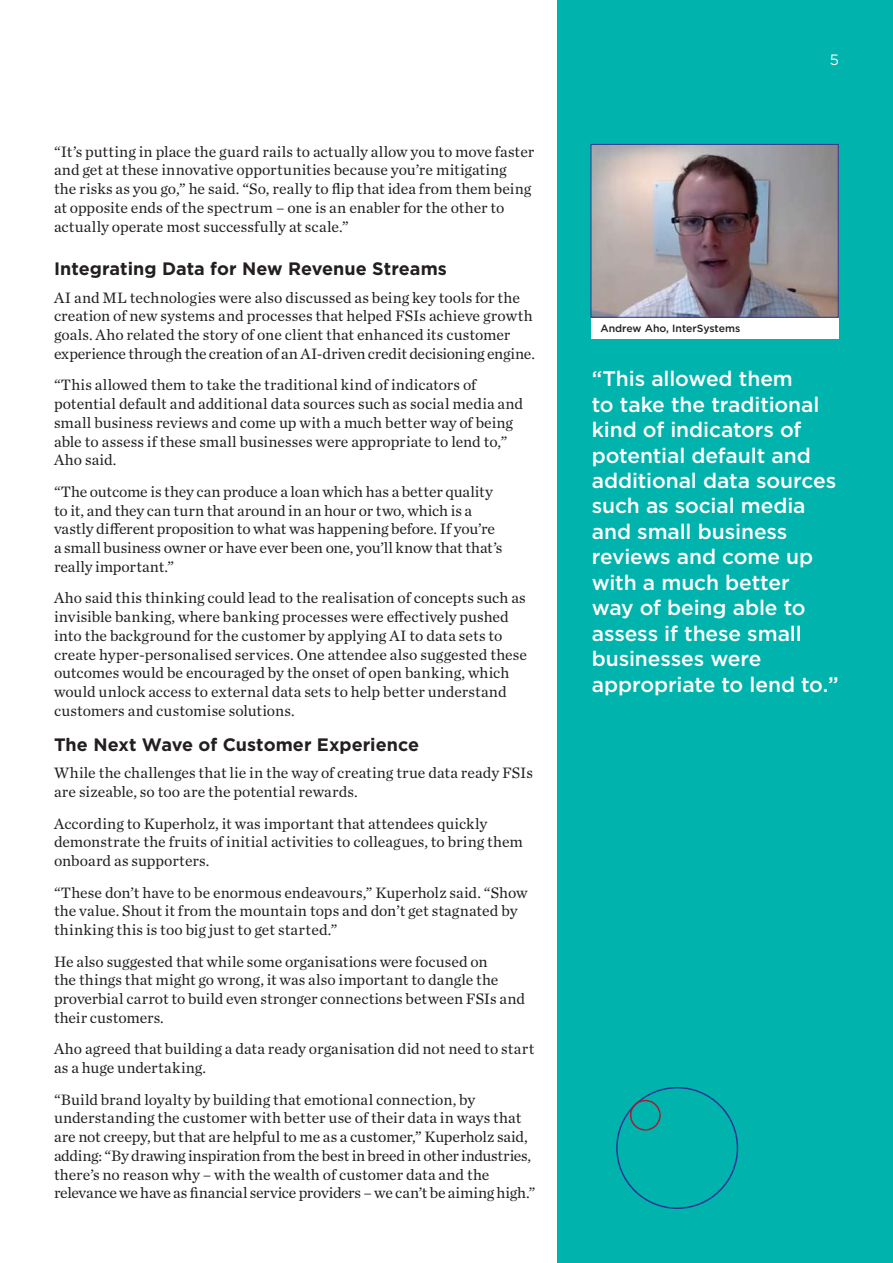
<style>
.page{position:relative;width:893px;height:1263px;background:#fff}
.page>*{position:absolute;margin:0;border:0;box-sizing:border-box;transform-origin:0 0}
.t1{font:500 21px/25.5px "Gotham";letter-spacing:-.005em;color:#fff}
.t2{font:700 18px "Gotham";color:#231f20}
.t3{font:15.75px/18.8px "Chronicle Text G1";color:#231f20}
.t4{font:15px "Gotham";color:#fff}
.t5{font:500 10.5px "Gotham";color:#231f20}
</style>
<div class="page">
<div style="left:558px;top:0;width:335px;height:1263px;background:#00b3ad"></div>
<div style="left:616px;top:1087px;width:122px;height:122px;border:2px solid #303595;border-radius:50%"></div>
<div style="left:630px;top:1100px;width:31px;height:30px;border:2px solid #a31f35;border-radius:50%"></div>
<div style="left:591px;top:317px;width:247px;height:22px;background:#fff"></div>
<img style="left:593px;top:146px;width:244px;height:170px">
<div style="left:591px;top:144px;width:248px;height:174px;border:1px solid #303595"></div>
<p class="t3" style="left:54px;top:141px;width:482px">“It’s putting in place the guard rails to actually allow you to move faster and get at these innovative opportunities because you’re mitigating<br>the risks as you go,” he said. “So, really to flip that idea from them being at opposite ends of the spectrum – one is an enabler for the other to actually operate most successfully at scale.”</p>
<p class="t2" style="left:54px;top:259px;width:394px">Integrating Data for New Revenue Streams</p>
<p class="t3" style="left:54px;top:287px;width:482px">AI and ML technologies were also discussed as being key tools for the creation of new systems and processes that helped FSIs achieve growth goals. Aho related the story of one client that enhanced its customer experience through the creation of an AI-driven credit decisioning engine.</p>
<p class="t3" style="left:54px;top:375px;width:471px">“This allowed them to take the traditional kind of indicators of potential default and additional data sources such as social media and small business reviews and come up with a much better way of being able to assess if these small businesses were appropriate to lend to,” Aho said.</p>
<p class="t3" style="left:54px;top:481px;width:450px">“The outcome is they can produce a loan which has a better quality to it, and they can turn that around in an hour or two, which is a vastly different proposition to what was happening before. If you’re a small business owner or have ever been one, you’ll know that that’s really important.”</p>
<p class="t3" style="left:54px;top:588px;width:475px">Aho said this thinking could lead to the realisation of concepts such as invisible banking, where banking processes were effectively pushed into the background for the customer by applying AI to data sets to create hyper-personalised services. One attendee also suggested these outcomes would be encouraged by the onset of open banking, which would unlock access to external data sets to help better understand customers and customise solutions.</p>
<p class="t2" style="left:54px;top:734px;width:367px">The Next Wave of Customer Experience</p>
<p class="t3" style="left:54px;top:763px;width:481px">While the challenges that lie in the way of creating true data ready FSIs are sizeable, so too are the potential rewards.</p>
<p class="t3" style="left:54px;top:813px;width:470px">According to Kuperholz, it was important that attendees quickly demonstrate the fruits of initial activities to colleagues, to bring them onboard as supporters.</p>
<p class="t3" style="left:54px;top:882px;width:475px">“These don’t have to be enormous endeavours,” Kuperholz said. “Show the value. Shout it from the mountain tops and don’t get stagnated by thinking this is too big just to get started.”</p>
<p class="t3" style="left:54px;top:951px;width:473px">He also suggested that while some organisations were focused on<br>the things that might go wrong, it was also important to dangle the proverbial carrot to build even stronger connections between FSIs and their customers.</p>
<p class="t3" style="left:54px;top:1039px;width:482px">Aho agreed that building a data ready organisation did not need to start as a huge undertaking.</p>
<p class="t3" style="left:54px;top:1089px;width:483px">“Build brand loyalty by building that emotional connection, by understanding the customer with better use of their data in ways that are not creepy, but that are helpful to me as a customer,” Kuperholz said, adding: “By drawing inspiration from the best in breed in other industries, there’s no reason why – with the wealth of customer data and the relevance we have as financial service providers – we can’t be aiming high.”</p>
<p class="t4" style="left:830px;top:51px;width:11px">5</p>
<p class="t5" style="left:600px;top:322px;width:141px">Andrew Aho, InterSystems</p>
<p class="t1" style="left:592px;top:365px;width:248px">“This allowed them<br>to take the traditional kind of indicators of potential default and additional data sources such as social media and small business reviews and come up with a much better<br>way of being able to assess if these small businesses were appropriate to lend to.”</p>
</div>
